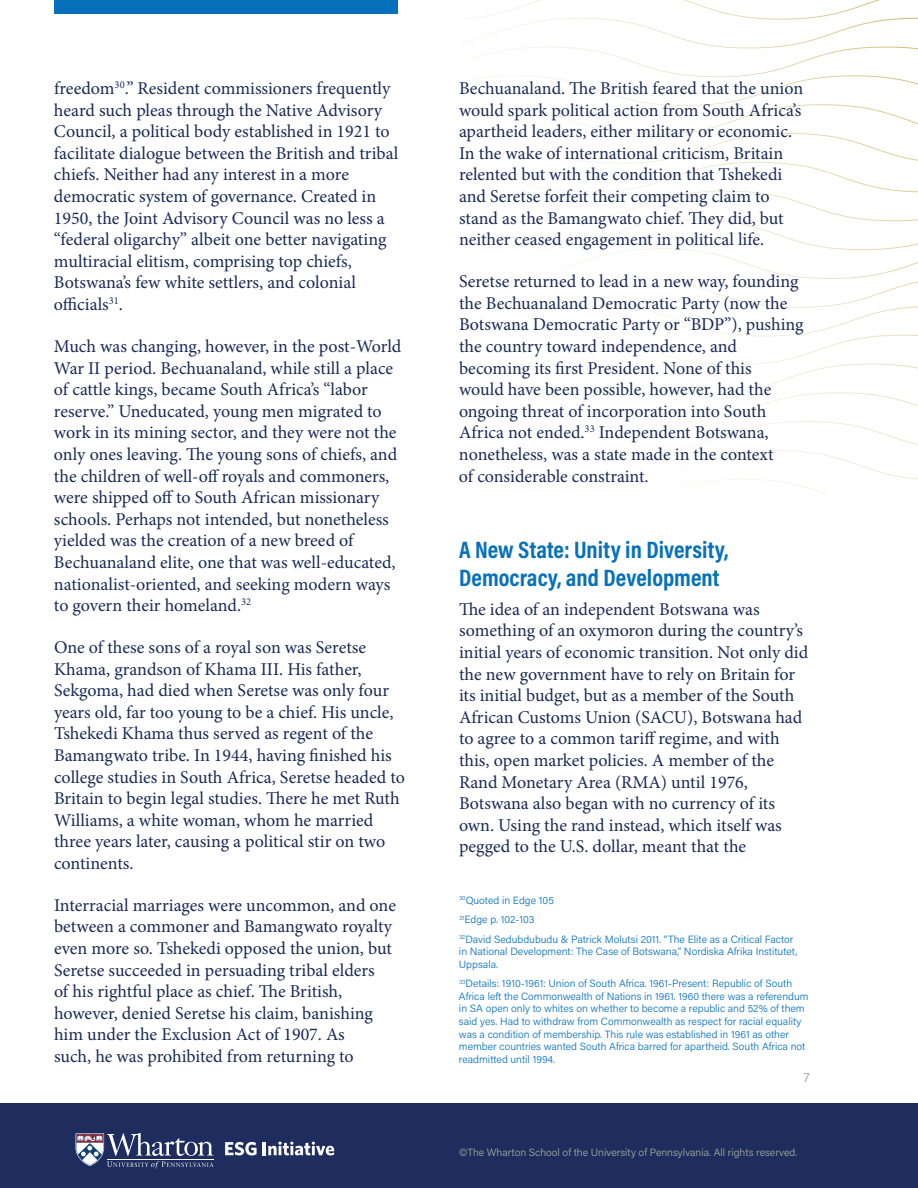
<style>
.page{position:relative;width:918px;height:1188px;background:#fff}
.page>*{position:absolute;margin:0;border:0;box-sizing:border-box;transform-origin:0 0}
.t1{font:24px/28.8px "Acumin Variable Concept";color:#0671ba}
.t2{font:18px/21.6px "Minion Pro";color:#192a55}
.t3{font:13.5px "Acumin Pro";color:#a8aea1}
.t4{font:300 10.5px/12.6px "Acumin Pro";color:#0671ba}
.t5{font:300 10.5px "Acumin Pro";color:#a8aea1}
</style>
<div class="page">
<svg style="left:459px;top:0;width:459px;height:494px"></svg>
<div style="left:0;top:1104px;width:918px;height:84px;background:#1e2d5e"></div>
<svg style="left:76px;top:1133px;width:137px;height:36px"></svg>
<svg style="left:225px;top:1142px;width:32px;height:13px"></svg>
<svg style="left:263px;top:1142px;width:71px;height:13px"></svg>
<div style="left:54px;top:0;width:343px;height:14px;background:#0671ba"></div>
<p class="t2" style="left:459px;top:78px;width:346px">Bechuanaland. The British feared that the union would spark political action from South Africa’s apartheid leaders, either military or economic.<br>In the wake of international criticism, Britain relented but with the condition that Tshekedi and Seretse forfeit their competing claim to stand as the Bamangwato chief. They did, but neither ceased engagement in political life.</p>
<p class="t2" style="left:459px;top:271px;width:346px">Seretse returned to lead in a new way, founding the Bechuanaland Democratic Party (now the Botswana Democratic Party or “BDP”), pushing the country toward independence, and becoming its first President. None of this<br>would have been possible, however, had the ongoing threat of incorporation into South Africa not ended.<sup>33</sup> Independent Botswana, nonetheless, was a state made in the context<br>of considerable constraint.</p>
<p class="t2" style="left:54px;top:78px;width:346px">freedom<sup>30</sup>.” Resident commissioners frequently heard such pleas through the Native Advisory Council, a political body established in 1921 to facilitate dialogue between the British and tribal chiefs. Neither had any interest in a more democratic system of governance. Created in 1950, the Joint Advisory Council was no less a “federal oligarchy” albeit one better navigating multiracial elitism, comprising top chiefs, Botswana’s few white settlers, and colonial officials<sup>31</sup>.</p>
<p class="t2" style="left:54px;top:335px;width:349px">Much was changing, however, in the post-World War II period. Bechuanaland, while still a place of cattle kings, became South Africa’s “labor reserve.” Uneducated, young men migrated to work in its mining sector, and they were not the only ones leaving. The young sons of chiefs, and the children of well-off royals and commoners, were shipped off to South African missionary schools. Perhaps not intended, but nonetheless yielded was the creation of a new breed of Bechuanaland elite, one that was well-educated, nationalist-oriented, and seeking modern ways to govern their homeland.<sup>32</sup></p>
<p class="t2" style="left:54px;top:637px;width:352px">One of these sons of a royal son was Seretse Khama, grandson of Khama III. His father, Sekgoma, had died when Seretse was only four years old, far too young to be a chief. His uncle, Tshekedi Khama thus served as regent of the Bamangwato tribe. In 1944, having finished his college studies in South Africa, Seretse headed to Britain to begin legal studies. There he met Ruth Williams, a white woman, whom he married three years later, causing a political stir on two continents.</p>
<p class="t2" style="left:54px;top:894px;width:344px">Interracial marriages were uncommon, and one between a commoner and Bamangwato royalty even more so. Tshekedi opposed the union, but Seretse succeeded in persuading tribal elders<br>of his rightful place as chief. The British, however, denied Seretse his claim, banishing him under the Exclusion Act of 1907. As<br>such, he was prohibited from returning to</p>
<p class="t4" style="left:459px;top:890px;width:336px;line-height:19.4px"><sup>30</sup>Quoted in Edge 105<br><sup>31</sup>Edge p. 102-103<br><sup>32</sup>David Sedubdubudu &amp; Patrick Molutsi 2011. “The Elite as a Critical Factor</p>
<h1 class="t1" style="left:459px;top:534px;width:271px">A New State: Unity in Diversity,<br>Democracy, and Development</h1>
<p class="t2" style="left:459px;top:598px;width:351px">The idea of an independent Botswana was something of an oxymoron during the country’s initial years of economic transition. Not only did the new government have to rely on Britain for its initial budget, but as a member of the South African Customs Union (SACU), Botswana had to agree to a common tariff regime, and with this, open market policies. A member of the Rand Monetary Area (RMA) until 1976, Botswana also began with no currency of its own. Using the rand instead, which itself was pegged to the U.S. dollar, meant that the</p>
<p class="t4" style="left:459px;top:945px;width:340px">in National Development: The Case of Botswana,” Nordiska Afrika Institutet,<br>Uppsala.</p>
<p class="t4" style="left:459px;top:977px;width:351px"><sup>33</sup>Details: 1910-1961: Union of South Africa. 1961-Present: Republic of South Africa left the Commonwealth of Nations in 1961. 1960 there was a referendum in SA open only to whites on whether to become a republic and 52% of them said yes. Had to withdraw from Commonwealth as respect for racial equality was a condition of membership. This rule was established in 1961 as other member countries wanted South Africa barred for apartheid. South Africa not readmitted until 1994.</p>
<p class="t3" style="left:804px;top:1067px;width:8px">7</p>
<p class="t5" style="left:459px;top:1145px;width:340px">©The Wharton School of the University of Pennsylvania. All rights reserved.</p>
</div>
